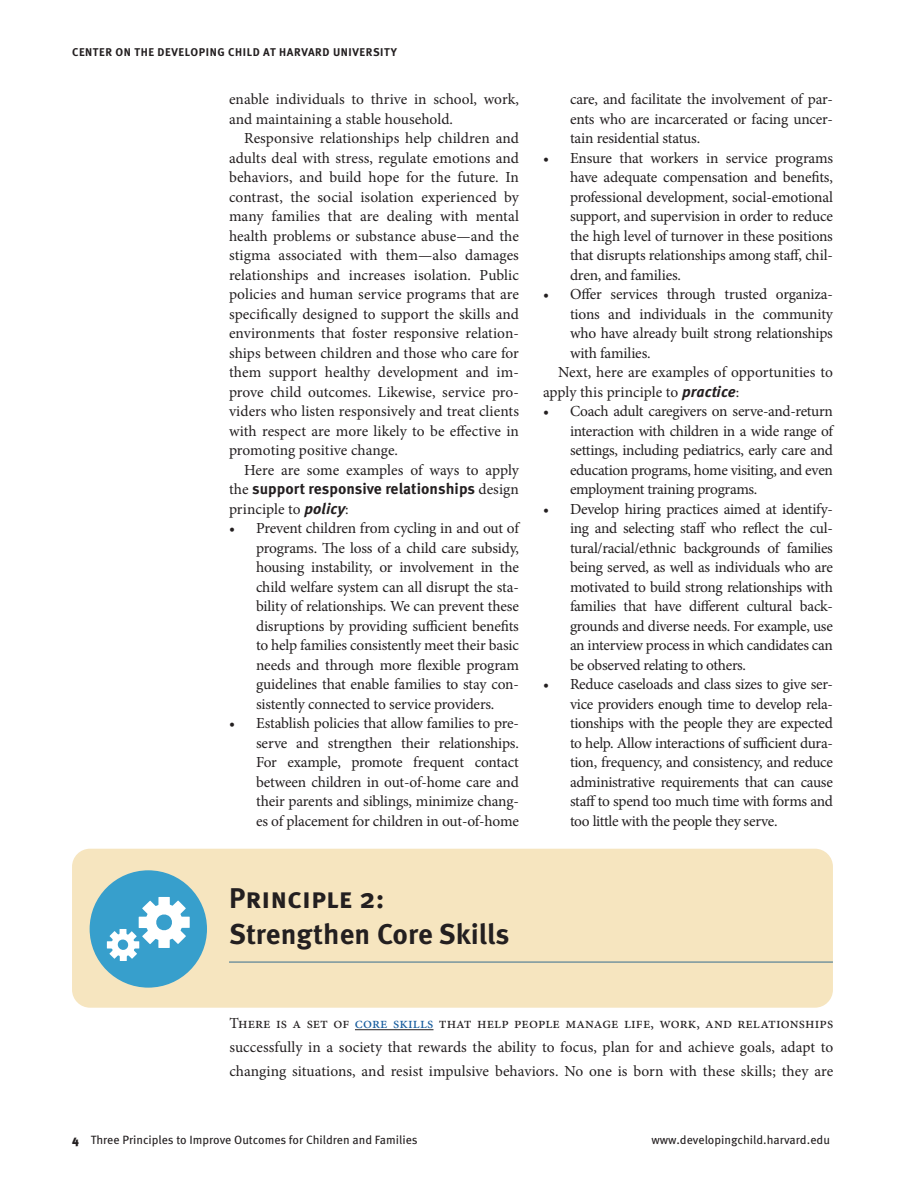
<style>
.page{position:relative;width:905px;height:1188px;background:#fff}
.page>*{position:absolute;margin:0;border:0;box-sizing:border-box;transform-origin:0 0}
.subhed_1{font:700 28.5px/36px "Meta OT";letter-spacing:.005em;color:#231f20}
.intro_text_no_indent{font:15.3px/19.5px "Minion Pro";letter-spacing:-.005em;color:#231f20;text-align:justify}
.sidebar1_text{font:12px "Meta OT";color:#231f20}
.header_left{font:700 11.25px "Meta OT";letter-spacing:.05em;color:#231f20}
.s1{font-family:"Meta OT";font-weight:700}
.s2{font-family:"Meta OT";font-weight:700;font-style:italic}
.s3{color:#175d9e}
.s4{font-weight:900}
</style>
<div class="page">
<div style="left:72px;top:849px;width:760px;height:159px;background:#f6e5bf;border-radius:18px"></div>
<hr style="left:229px;top:962px;width:603px;height:1px;background:#386e8f">
<div style="left:90px;top:870px;width:117px;height:118px;background:#379fcc;border-radius:50%"></div>
<svg style="left:107px;top:897px;width:83px;height:64px"></svg>
<hr style="left:355px;top:1029px;width:78px;height:1px;background:#231f20">
<p class="header_left" style="left:72px;top:45px;width:326px">CENTER ON THE DEVELOPING CHILD AT HARVARD UNIVERSITY</p>
<p class="intro_text_no_indent" style="left:229px;top:90px;width:291px">enable individuals to thrive in school, work, and maintaining a stable household.</p>
<p class="intro_text_no_indent" style="left:229px;top:129px;width:292px;text-indent:15px">Responsive relationships help children and adults deal with stress, regulate emotions and behaviors, and build hope for the future. In contrast, the social isolation experienced by many families that are dealing with mental health problems or substance abuse—and the stigma associated with them—also damages relationships and increases isolation. Public policies and human service programs that are specifically designed to support the skills and environments that foster responsive relation&shy;ships between children and those who care for them support healthy development and im&shy;prove child outcomes. Likewise, service pro&shy;viders who listen responsively and treat clients with respect are more likely to be effective in promoting positive change.</p>
<p class="intro_text_no_indent" style="left:229px;top:460px;width:292px;text-indent:15px">Here are some examples of ways to apply the <span class="s1">support responsive relationships</span> design principle to <span class="s2">policy</span>:</p>
<p class="intro_text_no_indent" style="left:256px;top:519px;width:266px;text-indent:-27px">• Prevent children from cycling in and out of programs. The loss of a child care subsidy, housing instability, or involvement in the child welfare system can all disrupt the sta&shy;bility of relationships. We can prevent these disruptions by providing sufficient benefits to help families consistently meet their basic needs and through more flexible program guidelines that enable families to stay con&shy;sistently connected to service providers.</p>
<p class="intro_text_no_indent" style="left:256px;top:714px;width:264px;text-indent:-27px">• Establish policies that allow families to pre&shy;serve and strengthen their relationships.<br>For example, promote frequent contact between children in out-of-home care and their parents and siblings, minimize chang&shy;es of placement for children in out-of-home</p>
<p class="intro_text_no_indent" style="left:570px;top:90px;width:264px">care, and facilitate the involvement of par&shy;ents who are incarcerated or facing uncer&shy;tain residential status.</p>
<p class="intro_text_no_indent" style="left:570px;top:148px;width:264px;text-indent:-27px">• Ensure that workers in service programs have adequate compensation and benefits, professional development, social-emotional support, and supervision in order to reduce the high level of turnover in these positions that disrupts relationships among staff, chil&shy;dren, and families.</p>
<p class="intro_text_no_indent" style="left:570px;top:285px;width:265px;text-indent:-27px">• Offer services through trusted organiza&shy;tions and individuals in the community who have already built strong relationships with families.</p>
<p class="intro_text_no_indent" style="left:543px;top:363px;width:291px;text-indent:15px">Next, here are examples of opportunities to apply this principle to <span class="s2">practice</span>:</p>
<p class="intro_text_no_indent" style="left:570px;top:402px;width:266px;text-indent:-27px">• Coach adult caregivers on serve-and-return interaction with children in a wide range of settings, including pediatrics, early care and education programs, home visiting, and even employment training programs.</p>
<p class="intro_text_no_indent" style="left:570px;top:499px;width:264px;text-indent:-27px">• Develop hiring practices aimed at identify&shy;ing and selecting staff who reflect the cul&shy;tural/racial/ethnic backgrounds of families being served, as well as individuals who are motivated to build strong relationships with families that have different cultural back&shy;grounds and diverse needs. For example, use an interview process in which candidates can be observed relating to others.</p>
<p class="intro_text_no_indent" style="left:570px;top:675px;width:264px;text-indent:-27px">• Reduce caseloads and class sizes to give ser&shy;vice providers enough time to develop rela&shy;tionships with the people they are expected to help. Allow interactions of sufficient dura&shy;tion, frequency, and consistency, and reduce administrative requirements that can cause staff to spend too much time with forms and too little with the people they serve.</p>
<p class="subhed_1" style="left:229px;top:880px;width:282px">Principle 2:<br>Strengthen Core Skills</p>
<p class="intro_text_no_indent" style="left:229px;top:1011px;width:605px;line-height:24px">There is a set of <span class="s3">core skills</span> that help people manage life, work, and relationships successfully in a society that rewards the ability to focus, plan for and achieve goals, adapt to changing situations, and resist impulsive behaviors. No one is born with these skills; they are</p>
<p class="sidebar1_text" style="left:72px;top:1132px;width:347px"><span class="s4">4</span> Three Principles to Improve Outcomes for Children and Families</p>
<p class="sidebar1_text" style="left:651px;top:1132px;width:180px">www.developingchild.harvard.edu</p>
</div>
